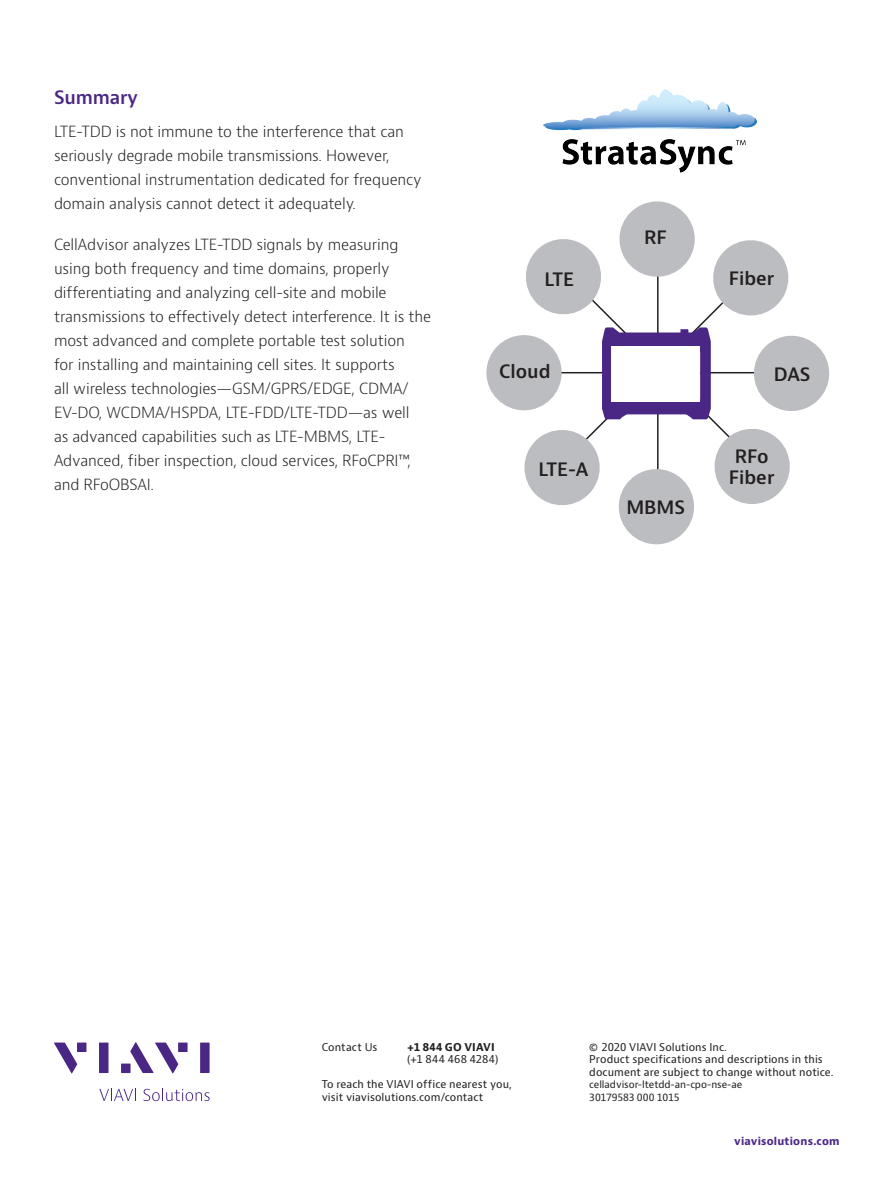
<style>
.page{position:relative;width:893px;height:1191px;background:#fff}
.page>*{position:absolute;margin:0;border:0;box-sizing:border-box;transform-origin:0 0}
.t1{font:600 18px/21.6px "Bernino Sans";color:#231f20;text-align:center}
.Header_12_16{font:600 18px "Bernino Sans";letter-spacing:-.01em;color:#4a2785}
.P_10_16{font:300 15px/24px "Bernino Sans";letter-spacing:-.01em;color:#231f20}
.t2{font:10.5px/12.6px "Bernino Sans";letter-spacing:.01em;color:#231f20}
.t3{font:700 10.5px "Bernino Sans";letter-spacing:.02em;color:#4a2785}
.t4{font:700 10.5px "Bernino Sans";letter-spacing:.015em;color:#231f20}
.t5{font:9.75px/12.6px "Bernino Sans";letter-spacing:-.01em;color:#231f20}
</style>
<div class="page">
<svg style="left:99px;top:1088px;width:37px;height:13px"></svg>
<svg style="left:144px;top:1088px;width:66px;height:13px"></svg>
<svg style="left:54px;top:1042px;width:23px;height:31px"></svg>
<div style="left:77px;top:1042px;width:9px;height:10px;background:#4a2785"></div>
<div style="left:99px;top:1042px;width:9px;height:31px;background:#4a2785"></div>
<div style="left:178px;top:1042px;width:10px;height:10px;background:#4a2785"></div>
<div style="left:200px;top:1042px;width:10px;height:31px;background:#4a2785"></div>
<svg style="left:130px;top:1042px;width:48px;height:31px"></svg>
<div style="left:121px;top:1063px;width:10px;height:10px;background:#4a2785"></div>
<div style="left:486px;top:335px;width:76px;height:75px;background:#bcbdc0;border-radius:50%"></div>
<div style="left:754px;top:336px;width:75px;height:75px;background:#bcbdc0;border-radius:50%"></div>
<div style="left:619px;top:201px;width:76px;height:76px;background:#bcbdc0;border-radius:50%"></div>
<div style="left:619px;top:469px;width:75px;height:75px;background:#bcbdc0;border-radius:50%"></div>
<svg style="left:521px;top:235px;width:272px;height:274px"></svg>
<div style="left:611px;top:346px;width:89px;height:56px;background:#fff"></div>
<img style="left:544px;top:90px;width:213px;height:83px">
<p class="Header_12_16" style="left:54px;top:86px;width:86px">Summary</p>
<p class="P_10_16" style="left:54px;top:120px;width:369px">LTE-TDD is not immune to the interference that can seriously degrade mobile transmissions. However, conventional instrumentation dedicated for frequency domain analysis cannot detect it adequately.</p>
<p class="P_10_16" style="left:54px;top:233px;width:379px">CellAdvisor analyzes LTE-TDD signals by measuring using both frequency and time domains, properly differentiating and analyzing cell-site and mobile transmissions to effectively detect interference. It is the most advanced and complete portable test solution<br>for installing and maintaining cell sites. It supports<br>all wireless technologies—GSM/GPRS/EDGE, CDMA/ EV-DO, WCDMA/HSPDA, LTE-FDD/LTE-TDD—as well<br>as advanced capabilities such as LTE-MBMS, LTE-Advanced, fiber inspection, cloud services, RFoCPRI™, and RFoOBSAI.</p>
<p class="t1" style="left:544px;top:269px;width:31px">LTE</p>
<p class="t1" style="left:499px;top:361px;width:53px">Cloud</p>
<p class="t1" style="left:539px;top:458px;width:51px">LTE-A</p>
<p class="t1" style="left:644px;top:227px;width:24px">RF</p>
<p class="t1" style="left:626px;top:497px;width:60px">MBMS</p>
<p class="t1" style="left:729px;top:268px;width:47px">Fiber</p>
<p class="t1" style="left:774px;top:364px;width:38px">DAS</p>
<p class="t1" style="left:729px;top:445px;width:47px">RFo<br>Fiber</p>
<p class="t2" style="left:322px;top:1040px;width:57px">Contact Us</p>
<p class="t4" style="left:407px;top:1040px;width:89px">+1 844 GO VIAVI</p>
<p class="t2" style="left:407px;top:1053px;width:93px">(+1 844 468 4284)</p>
<p class="t2" style="left:322px;top:1078px;width:192px">To reach the VIAVI office nearest you, visit viavisolutions.com/contact</p>
<p class="t2" style="left:589px;top:1040px;width:246px">© 2020 VIAVI Solutions Inc.<br>Product specifications and descriptions in this document are subject to change without notice.</p>
<p class="t5" style="left:589px;top:1078px;width:154px">celladvisor-ltetdd-an-cpo-nse-ae<br>30179583 000 1015</p>
<p class="t3" style="left:734px;top:1134px;width:107px">viavisolutions.com</p>
</div>
